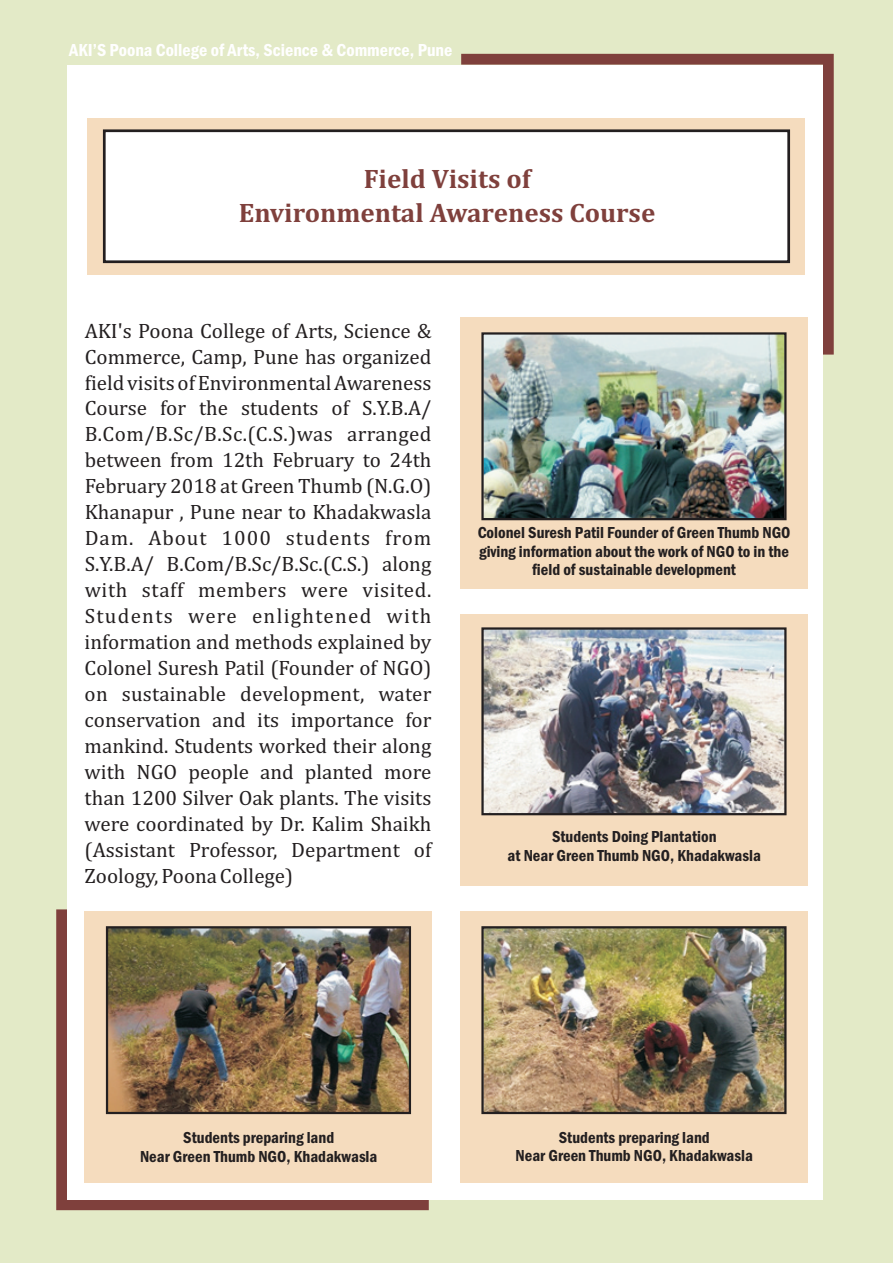
<style>
.page{position:relative;width:893px;height:1263px;background:#e3eac7}
.page>*{position:absolute;margin:0;border:0;box-sizing:border-box;transform-origin:0 0}
.t1{font:700 27px/33.3px "Cambria";color:#7f403c;text-align:center}
.t2{font:21px/26px "Cambria";color:#231f20;text-align:justify}
.t3{font:600 condensed 18px "Franklin Gothic";color:#fff}
.t4{font:600 condensed 16.5px/18.8px "Franklin Gothic";color:#231f20;text-align:center}
</style>
<div class="page">
<svg style="left:461px;top:54px;width:373px;height:301px;background:#814440"></svg>
<svg style="left:56px;top:909px;width:373px;height:301px;background:#864b47"></svg>
<div style="left:67px;top:65px;width:756px;height:1134px;background:#fff"></div>
<div style="left:88px;top:118px;width:717px;height:156px;background:#f5dcbe"></div>
<div style="left:102px;top:129px;width:689px;height:135px;background:#fff"></div>
<div style="left:460px;top:910px;width:348px;height:272px;background:#f5dcbe"></div>
<img style="left:484px;top:929px;width:299px;height:182px">
<div style="left:481px;top:926px;width:305px;height:188px;border:2px solid #231f20"></div>
<div style="left:460px;top:317px;width:348px;height:272px;background:#f5dcbe"></div>
<img style="left:484px;top:335px;width:299px;height:182px">
<div style="left:481px;top:332px;width:305px;height:188px;border:2px solid #231f20"></div>
<div style="left:460px;top:614px;width:348px;height:272px;background:#f5dcbe"></div>
<img style="left:484px;top:630px;width:299px;height:182px">
<div style="left:481px;top:627px;width:305px;height:188px;border:2px solid #231f20"></div>
<div style="left:85px;top:910px;width:347px;height:272px;background:#f5dcbe"></div>
<img style="left:109px;top:929px;width:299px;height:182px">
<div style="left:106px;top:926px;width:305px;height:188px;border:2px solid #231f20"></div>
<p class="t3" style="left:69px;top:44px;width:385px">AKI’S Poona College of Arts, Science &amp; Commerce, Pune</p>
<p class="t1" style="left:239px;top:164px;width:418px">Field Visits of<br>Environmental Awareness Course</p>
<p class="t2" style="left:85px;top:319px;width:348px">AKI's Poona College of Arts, Science &amp; Commerce, Camp, Pune has organized field visits of Environmental Awareness Course for the students of S.Y.B.A/ B.Com/B.Sc/B.Sc.(C.S.)was arranged between from 12th February to 24th February 2018 at Green Thumb (N.G.O)<br>Khanapur , Pune near to Khadakwasla Dam. About 1000 students from S.Y.B.A/ B.Com/B.Sc/B.Sc.(C.S.) along with staff members were visited.<br>Students were enlightened with information and methods explained by Colonel Suresh Patil (Founder of NGO) on sustainable development, water conservation and its importance for mankind. Students worked their along with NGO people and planted more than 1200 Silver Oak plants. The visits were coordinated by Dr. Kalim Shaikh (Assistant Professor, Department of Zoology, Poona College)</p>
<p class="t4" style="left:478px;top:524px;width:314px">Colonel Suresh Patil Founder of Green Thumb NGO giving information about the work of NGO to in the field of sustainable development</p>
<p class="t4" style="left:508px;top:829px;width:255px">Students Doing Plantation<br>at Near Green Thumb NGO, Khadakwasla</p>
<p class="t4" style="left:140px;top:1129px;width:239px">Students preparing land<br>Near Green Thumb NGO, Khadakwasla</p>
<p class="t4" style="left:516px;top:1129px;width:239px">Students preparing land<br>Near Green Thumb NGO, Khadakwasla</p>
</div>
